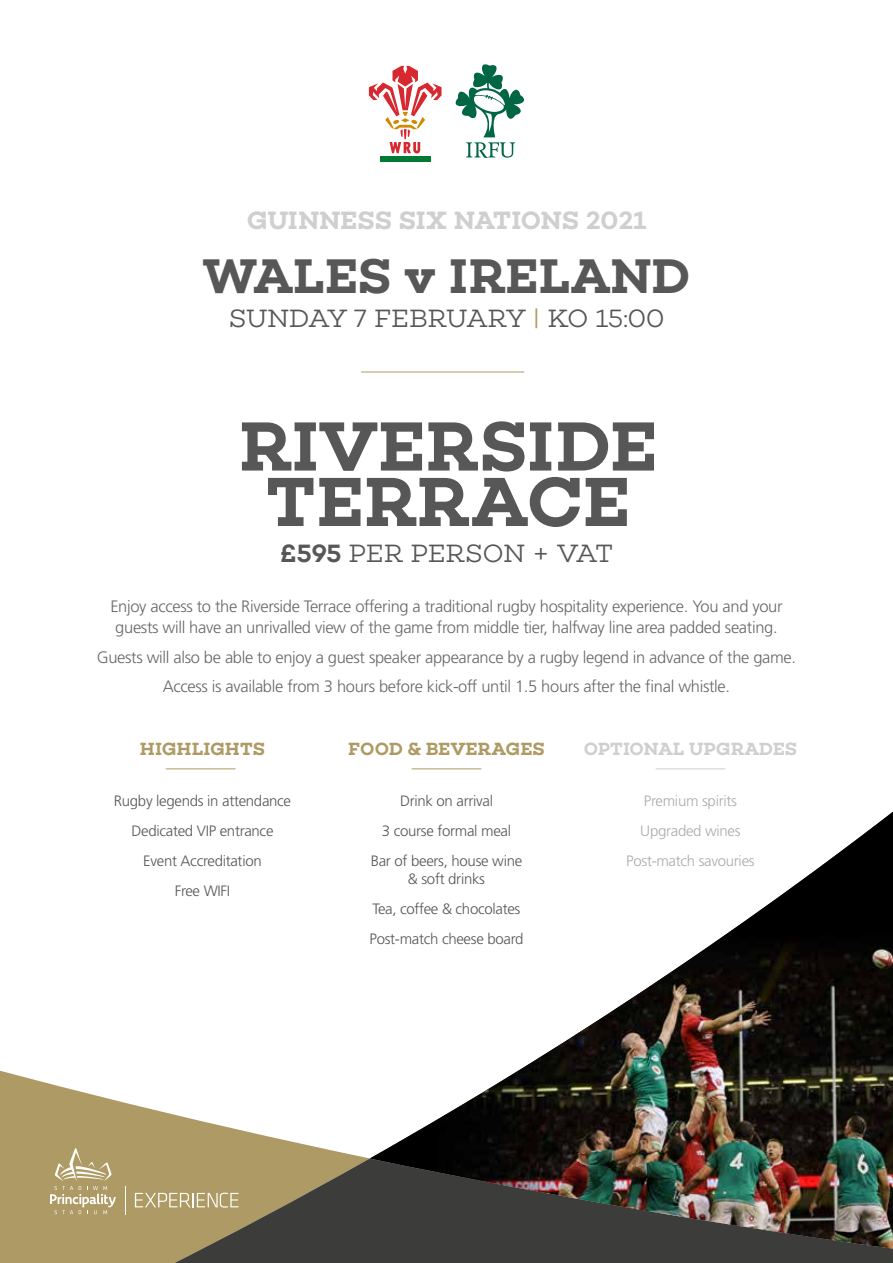
<style>
.page{position:relative;width:893px;height:1263px;background:#fff}
.page>*{position:absolute;margin:0;border:0;box-sizing:border-box;transform-origin:0 0}
.t1{font:600 70.8px/55.5px "Choplin";letter-spacing:-.005em;color:#575757;text-align:center}
.t2{font:600 49.5px "Choplin";letter-spacing:-.01em;color:#575757}
.t3{font:300 25.5px "Choplin";letter-spacing:-.01em;color:#575757}
.t4{font:600 25.5px "Choplin";letter-spacing:-.01em;color:#cfcfcf}
.t5{font:600 18px "Choplin";letter-spacing:.01em;color:#ae9a64}
.t6{font:600 18px "Choplin";letter-spacing:-.01em;color:#cfcfcf}
.t7{font:300 16.5px/21px "Frutiger LT Std";letter-spacing:-.02em;color:#686868;text-align:center}
.t8{font:300 15px/30px "Frutiger LT Std";letter-spacing:-.02em;color:#575757;text-align:center}
.t9{font:300 15px/30px "Frutiger LT Std";letter-spacing:-.02em;color:#ababab;text-align:center}
.s1{color:#ae9a64}
.s2{font-weight:600}
</style>
<div class="page">
<img style="left:370px;top:811px;width:523px;height:451px">
<svg style="left:0;top:1070px;width:370px;height:193px;fill:#ae9a64"></svg>
<svg style="left:135px;top:1193px;width:104px;height:14px"></svg>
<svg style="left:50px;top:1148px;width:66px;height:66px;background:#bbaa7d"></svg>
<svg style="left:125px;top:1186px;width:1px;height:28px"></svg>
<hr style="left:361px;top:372px;width:163px;height:1px;background:#ae9a64">
<div style="left:380px;top:156px;width:51px;height:6px;background:#007934"></div>
<svg style="left:369px;top:66px;width:72px;height:87px"></svg>
<svg style="left:456px;top:64px;width:68px;height:94px"></svg>
<hr style="left:166px;top:768px;width:70px;height:1px;background:#ae9a64">
<hr style="left:412px;top:768px;width:69px;height:1px;background:#ae9a64">
<hr style="left:656px;top:768px;width:69px;height:1px;background:#cfcfcf">
<h3 class="t4" style="left:247px;top:205px;width:401px">GUINNESS SIX NATIONS 2021</h3>
<h2 class="t2" style="left:202px;top:247px;width:489px">WALES v IRELAND</h2>
<h3 class="t3" style="left:229px;top:304px;width:437px">SUNDAY 7 FEBRUARY <span class="s1">|</span> KO 15:00</h3>
<h1 class="t1" style="left:239px;top:419px;width:419px">RIVERSIDE<br>TERRACE</h1>
<h3 class="t3" style="left:281px;top:538px;width:334px"><span class="s2">£595</span> PER PERSON + VAT</h3>
<p class="t7" style="left:110px;top:596px;width:674px">Enjoy access to the Riverside Terrace offering a traditional rugby hospitality experience. You and your guests will have an unrivalled view of the game from middle tier, halfway line area padded seating.</p>
<p class="t7" style="left:97px;top:642px;width:701px;line-height:29.5px">Guests will also be able to enjoy a guest speaker appearance by a rugby legend in advance of the game.<br>Access is available from 3 hours before kick-off until 1.5 hours after the final whistle.</p>
<p class="t5" style="left:140px;top:738px;width:126px">HIGHLIGHTS</p>
<p class="t5" style="left:348px;top:738px;width:198px">FOOD &amp; BEVERAGES</p>
<p class="t6" style="left:584px;top:738px;width:215px">OPTIONAL UPGRADES</p>
<p class="t8" style="left:114px;top:786px;width:179px">Rugby legends in attendance<br>Dedicated VIP entrance<br>Event Accreditation<br>Free WIFI</p>
<p class="t8" style="left:371px;top:786px;width:153px">Drink on arrival<br>3 course formal meal<br>Bar of beers, house wine</p>
<p class="t8" style="left:369px;top:864px;width:155px">&amp; soft drinks<br>Tea, coffee &amp; chocolates<br>Post-match cheese board</p>
<p class="t9" style="left:626px;top:786px;width:130px">Premium spirits<br>Upgraded wines<br>Post-match savouries</p>
</div>
